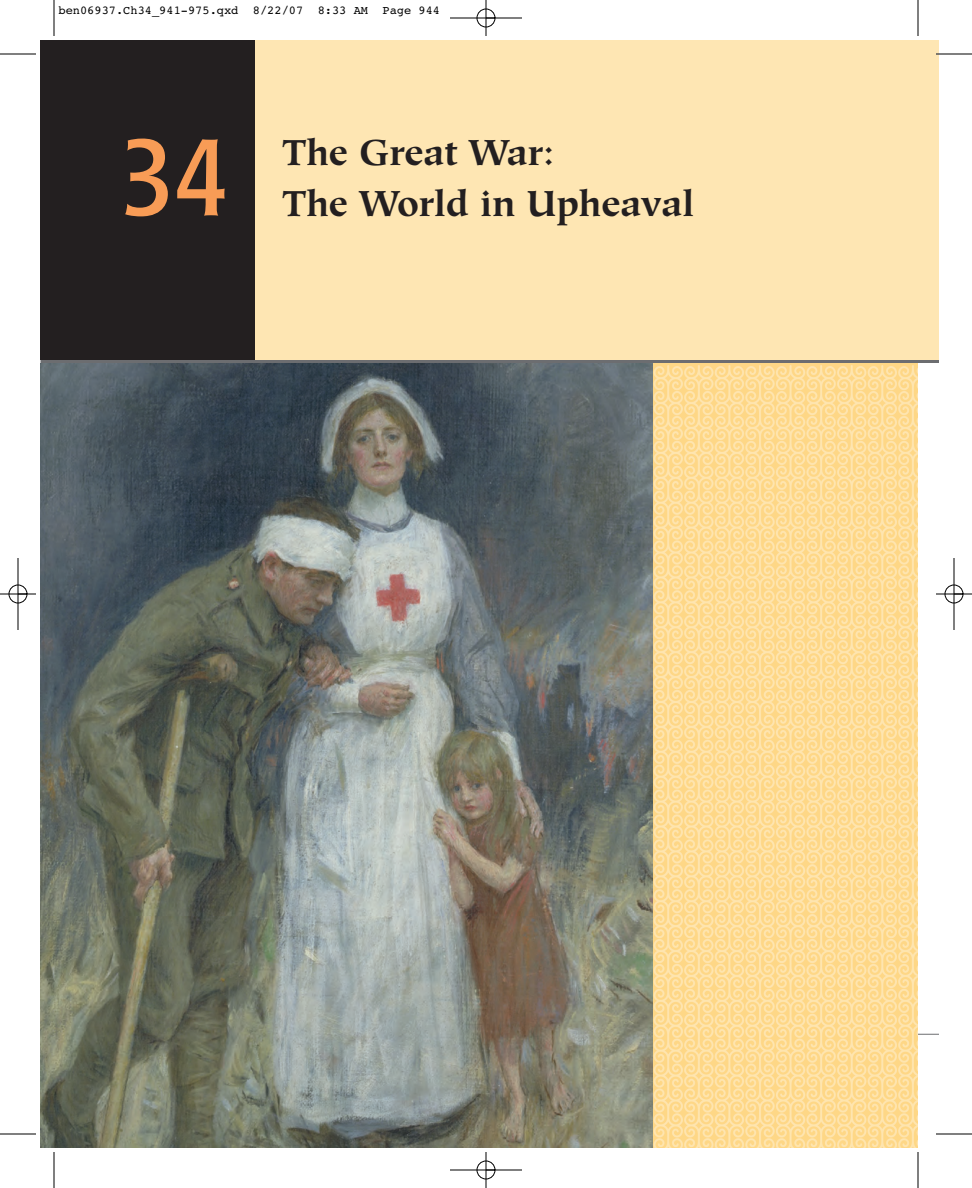
<style>
.page{position:relative;width:972px;height:1188px;background:#fff}
.page>*{position:absolute;margin:0;border:0;box-sizing:border-box;transform-origin:0 0}
.t1{font:condensed 108px "Poppl Laudatio";color:#f89c56}
.t2{font:700 36px/51px "Hiroshige";color:#231f20}
.t3{font:12px "Courier";color:#000}
</style>
<div class="page">
<img style="left:652px;top:364px;width:266px;height:784px">
<div style="left:40px;top:40px;width:215px;height:320px;background:#231f20"></div>
<div style="left:255px;top:40px;width:683px;height:320px;background:#fee6b3"></div>
<hr style="left:40px;top:360px;width:898px;height:3px;background:#6c6d70">
<img style="left:40px;top:363px;width:612px;height:785px">
<svg style="left:918px;top:1034px;width:20px;height:1px"></svg>
<hr style="left:54px;top:0;width:1px;height:36px;background:#000">
<hr style="left:0;top:54px;width:36px;height:1px;background:#000">
<hr style="left:918px;top:0;width:1px;height:36px;background:#000">
<hr style="left:936px;top:54px;width:36px;height:1px;background:#000">
<hr style="left:54px;top:1152px;width:1px;height:36px;background:#000">
<hr style="left:0;top:1134px;width:36px;height:1px;background:#000">
<hr style="left:918px;top:1152px;width:1px;height:36px;background:#000">
<hr style="left:936px;top:1134px;width:36px;height:1px;background:#000">
<hr style="left:450px;top:18px;width:72px;height:1px;background:#000">
<hr style="left:450px;top:1170px;width:72px;height:1px;background:#000">
<hr style="left:18px;top:558px;width:1px;height:72px;background:#000">
<hr style="left:954px;top:558px;width:1px;height:72px;background:#000">
<hr style="left:486px;top:0;width:1px;height:36px;background:#000">
<hr style="left:486px;top:1152px;width:1px;height:36px;background:#000">
<hr style="left:0;top:594px;width:36px;height:1px;background:#000">
<hr style="left:936px;top:594px;width:36px;height:1px;background:#000">
<div style="left:477px;top:9px;width:18px;height:18px;border:1px solid #000;border-radius:50%"></div>
<div style="left:477px;top:1161px;width:18px;height:18px;border:1px solid #000;border-radius:50%"></div>
<div style="left:9px;top:585px;width:18px;height:18px;border:1px solid #000;border-radius:50%"></div>
<div style="left:945px;top:585px;width:18px;height:18px;border:1px solid #000;border-radius:50%"></div>
<p class="t3" style="left:58px;top:6px;width:383px">ben06937.Ch34_941-975.qxd 8/22/07 8:33 AM Page 944</p>
<h1 class="t1" style="left:120px;top:135px;width:109px">34</h1>
<h2 class="t2" style="left:282px;top:131px;width:414px">The Great War:<br>The World in Upheaval</h2>
</div>
